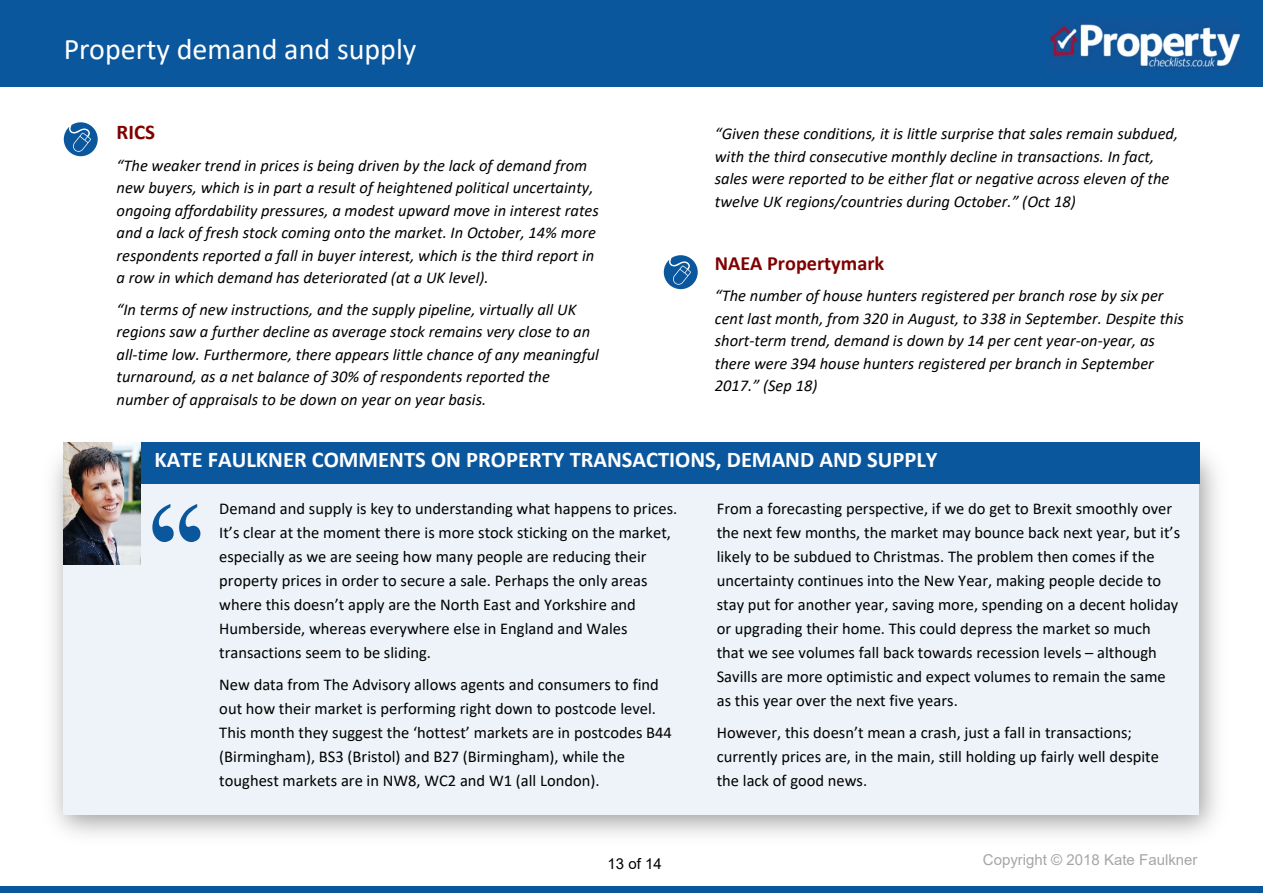
<style>
.page{position:relative;width:1263px;height:893px;background:#fff}
.page>*{position:absolute;margin:0;border:0;box-sizing:border-box;transform-origin:0 0}
.t1{font:150.45px "Times New Roman";color:#0a579e;scale:.95 1}
.t2{font:30px "Calibri";color:#fff}
.t3{font:700 22.5px "Calibri";color:#fff}
.t4{font:700 21px "Calibri";color:#800000}
.t5{font:700 20.25px "Calibri";color:#800000}
.t6{font:16.5px/24px "Calibri";color:#000}
.t7{font:italic 16.5px/22.5px "Calibri";color:#000}
.t8{font:15px "Arial";color:#a6a6a6}
.t9{font:15px "Arial";color:#000}
</style>
<div class="page">
<div style="left:0;top:886px;width:1263px;height:7px;background:#0a579e"></div>
<div style="left:0;top:0;width:1263px;height:87px;background:#0a579e"></div>
<img style="left:1049px;top:21px;width:192px;height:49px">
<img style="left:53px;top:442px;width:1164px;height:393px">
<div style="left:64px;top:459px;width:1135px;height:356px;background:#edf3f8"></div>
<div style="left:64px;top:442px;width:1135px;height:42px;background:#0a579e"></div>
<img style="left:64px;top:442px;width:77px;height:122px">
<svg style="left:64px;top:122px;width:34px;height:34px"></svg>
<svg style="left:664px;top:255px;width:34px;height:34px"></svg>
<h2 class="t2" style="left:64px;top:37px;width:354px">Property demand and supply</h2>
<p class="t4" style="left:117px;top:124px;width:40px">RICS</p>
<p class="t7" style="left:117px;top:156px;width:484px">“The weaker trend in prices is being driven by the lack of demand from new buyers, which is in part a result of heightened political uncertainty, ongoing affordability pressures, a modest upward move in interest rates and a lack of fresh stock coming onto the market. In October, 14% more respondents reported a fall in buyer interest, which is the third report in a row in which demand has deteriorated (at a UK level).</p>
<p class="t7" style="left:117px;top:300px;width:484px">“In terms of new instructions, and the supply pipeline, virtually all UK regions saw a further decline as average stock remains very close to an all-time low. Furthermore, there appears little chance of any meaningful turnaround, as a net balance of 30% of respondents reported the number of appraisals to be down on year on year basis.</p>
<p class="t7" style="left:715px;top:124px;width:465px">“Given these conditions, it is little surprise that sales remain subdued, with the third consecutive monthly decline in transactions. In fact, sales were reported to be either flat or negative across eleven of the twelve UK regions/countries during October.” (Oct 18)</p>
<p class="t5" style="left:715px;top:255px;width:171px">NAEA Propertymark</p>
<p class="t7" style="left:715px;top:286px;width:471px">“The number of house hunters registered per branch rose by six per cent last month, from 320 in August, to 338 in September. Despite this short-term trend, demand is down by 14 per cent year-on-year, as there were 394 house hunters registered per branch in September 2017.” (Sep 18)</p>
<h3 class="t3" style="left:155px;top:450px;width:784px">KATE FAULKNER COMMENTS ON PROPERTY TRANSACTIONS, DEMAND AND SUPPLY</h3>
<h1 class="t1" style="left:139px;top:502px;width:80px">‘‘</h1>
<p class="t6" style="left:717px;top:498px;width:465px">From a forecasting perspective, if we do get to Brexit smoothly over the next few months, the market may bounce back next year, but it’s likely to be subdued to Christmas. The problem then comes if the uncertainty continues into the New Year, making people decide to stay put for another year, saving more, spending on a decent holiday or upgrading their home. This could depress the market so much that we see volumes fall back towards recession levels – although Savills are more optimistic and expect volumes to remain the same as this year over the next five years.</p>
<p class="t6" style="left:717px;top:721px;width:444px">However, this doesn’t mean a crash, just a fall in transactions; currently prices are, in the main, still holding up fairly well despite the lack of good news.</p>
<p class="t6" style="left:219px;top:498px;width:459px">Demand and supply is key to understanding what happens to prices.<br>It’s clear at the moment there is more stock sticking on the market, especially as we are seeing how many people are reducing their property prices in order to secure a sale. Perhaps the only areas where this doesn’t apply are the North East and Yorkshire and Humberside, whereas everywhere else in England and Wales transactions seem to be sliding.</p>
<p class="t6" style="left:219px;top:673px;width:454px">New data from The Advisory allows agents and consumers to find out how their market is performing right down to postcode level.<br>This month they suggest the ‘hottest’ markets are in postcodes B44 (Birmingham), BS3 (Bristol) and B27 (Birmingham), while the toughest markets are in NW8, WC2 and W1 (all London).</p>
<p class="t9" style="left:608px;top:858px;width:56px">13 of 14</p>
<p class="t8" style="left:983px;top:854px;width:216px">Copyright © 2018 Kate Faulkner</p>
</div>
